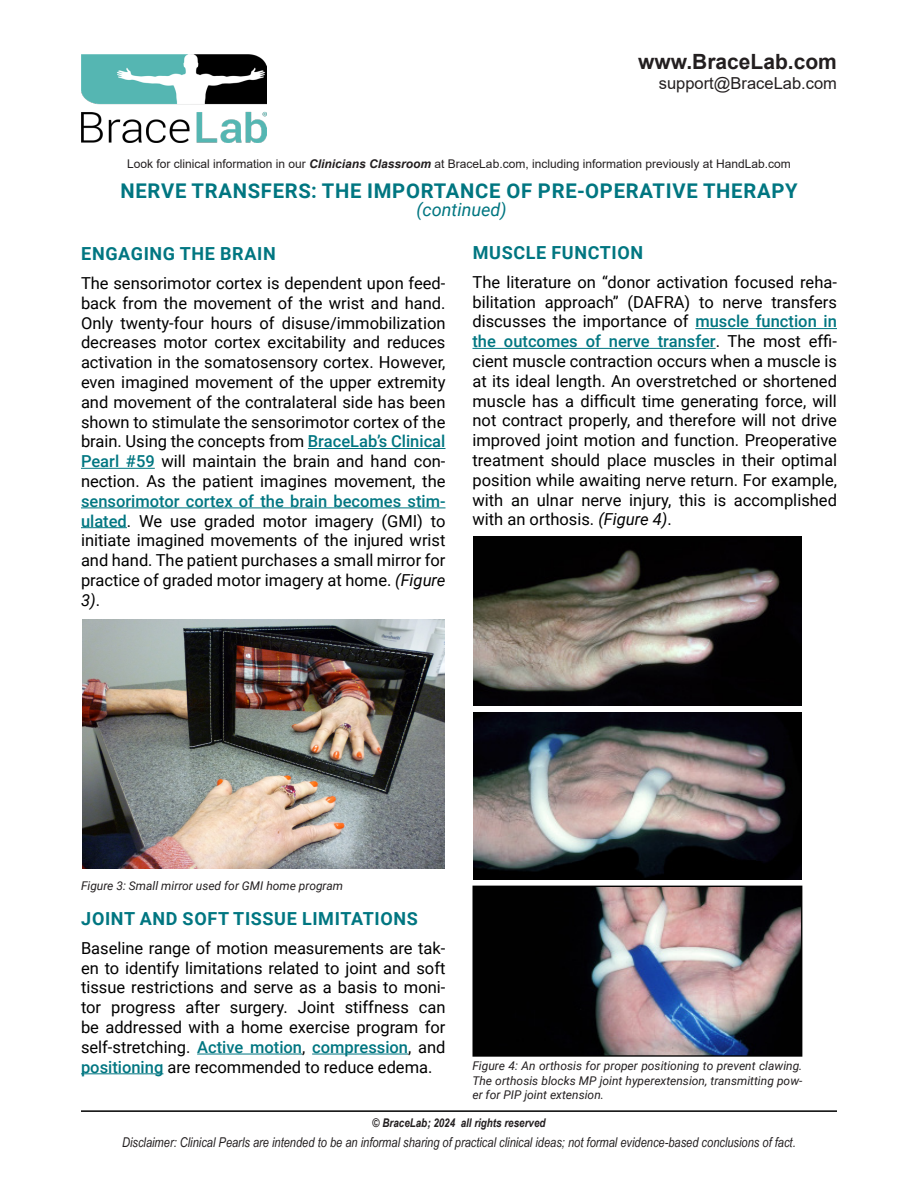
<style>
.page{position:relative;width:918px;height:1188px;background:#fff}
.page>*{position:absolute;margin:0;border:0;box-sizing:border-box;transform-origin:0 0}
.t1{font:700 21px "Arial";color:#231f20}
.t2{font:700 20.25px "Roboto";letter-spacing:.035em;color:#007681}
.t3{font:700 18px "Roboto";letter-spacing:.035em;color:#007681}
.t4{font:italic 18px "Roboto";color:#007681}
.t5{font:16.5px/19.8px "Roboto";color:#000;text-align:justify}
.t6{font:16.5px "Arial";color:#231f20}
.t7{font:italic 13.5px "Arial Narrow";color:#231f20}
.t8{font:italic 12px/14.4px "Roboto";color:#231f20;text-align:justify}
.t9{font:12px "Arial";color:#231f20}
.t10{font:italic 700 12px "Arial Narrow";color:#231f20}
.s1{font-weight:700;font-style:italic}
.s2{font-weight:500;color:#007681}
.s3{font-style:italic}
</style>
<div class="page">
<img style="left:81px;top:54px;width:185px;height:89px">
<hr style="left:81px;top:1110px;width:756px;height:2px;background:#000">
<img style="left:82px;top:620px;width:363px;height:249px">
<hr style="left:308px;top:448px;width:138px;height:1px;background:#007681">
<hr style="left:81px;top:468px;width:74px;height:1px;background:#007681">
<hr style="left:81px;top:508px;width:365px;height:1px;background:#007681">
<hr style="left:81px;top:527px;width:46px;height:1px;background:#007681">
<hr style="left:197px;top:1054px;width:105px;height:1px;background:#007681">
<hr style="left:312px;top:1054px;width:96px;height:1px;background:#007681">
<hr style="left:81px;top:1073px;width:82px;height:1px;background:#007681">
<hr style="left:695px;top:328px;width:142px;height:1px;background:#007681">
<hr style="left:472px;top:348px;width:244px;height:1px;background:#007681">
<img style="left:473px;top:536px;width:328px;height:169px">
<img style="left:473px;top:712px;width:328px;height:167px">
<img style="left:475px;top:888px;width:325px;height:167px">
<div style="left:473px;top:886px;width:329px;height:171px;border:1px solid #000"></div>
<p class="t1" style="left:638px;top:47px;width:200px">www.BraceLab.com</p>
<p class="t6" style="left:659px;top:72px;width:180px">support@BraceLab.com</p>
<p class="t9" style="left:127px;top:155px;width:665px">Look for clinical information in our <span class="s1">Clinicians Classroom</span> at BraceLab.com, including information previously at HandLab.com</p>
<p class="t2" style="left:121px;top:177px;width:679px">NERVE TRANSFERS: THE IMPORTANCE OF PRE-OPERATIVE THERAPY</p>
<p class="t4" style="left:417px;top:197px;width:92px">(continued)</p>
<p class="t3" style="left:81px;top:241px;width:196px">ENGAGING THE BRAIN</p>
<p class="t5" style="left:81px;top:273px;width:366px">The sensorimotor cortex is dependent upon feed&shy;back from the movement of the wrist and hand.<br>Only twenty-four hours of disuse/immobilization decreases motor cortex excitability and reduces activation in the somatosensory cortex. However, even imagined movement of the upper extremity and movement of the contralateral side has been shown to stimulate the sensorimotor cortex of the brain. Using the concepts from <span class="s2">BraceLab’s Clinical Pearl #59</span> will maintain the brain and hand con&shy;nection. As the patient imagines movement, the <span class="s2">sensorimotor cortex of the brain becomes stim&shy;ulated</span>. We use graded motor imagery (GMI) to initiate imagined movements of the injured wrist and hand. The patient purchases a small mirror for practice of graded motor imagery at home. <span class="s3">(Figure 3)</span>.</p>
<p class="t3" style="left:473px;top:240px;width:172px">MUSCLE FUNCTION</p>
<p class="t5" style="left:472px;top:271px;width:366px">The literature on “donor activation focused reha&shy;bilitation approach” (DAFRA) to nerve transfers discusses the importance of <span class="s2">muscle function in the outcomes of nerve transfer</span>. The most effi&shy;cient muscle contraction occurs when a muscle is at its ideal length. An overstretched or shortened muscle has a difficult time generating force, will not contract properly, and therefore will not drive improved joint motion and function. Preoperative treatment should place muscles in their optimal position while awaiting nerve return. For example, with an ulnar nerve injury, this is accomplished with an orthosis. <span class="s3">(Figure 4)</span>.</p>
<p class="t8" style="left:81px;top:878px;width:264px">Figure 3: Small mirror used for GMI home program</p>
<p class="t3" style="left:81px;top:906px;width:338px">JOINT AND SOFT TISSUE LIMITATIONS</p>
<p class="t5" style="left:81px;top:937px;width:366px">Baseline range of motion measurements are tak&shy;en to identify limitations related to joint and soft tissue restrictions and serve as a basis to moni&shy;tor progress after surgery. Joint stiffness can be addressed with a home exercise program for self-stretching. <span class="s2">Active motion</span>, <span class="s2">compression</span>, and <span class="s2">positioning</span> are recommended to reduce edema.</p>
<p class="t8" style="left:472px;top:1058px;width:331px">Figure 4: An orthosis for proper positioning to prevent clawing.<br>The orthosis blocks MP joint hyperextension, transmitting pow&shy;er for PIP joint extension.</p>
<p class="t10" style="left:373px;top:1114px;width:174px">© BraceLab; 2024 all rights reserved</p>
<p class="t7" style="left:122px;top:1133px;width:675px">Disclaimer: Clinical Pearls are intended to be an informal sharing of practical clinical ideas; not formal evidence-based conclusions of fact.</p>
</div>
